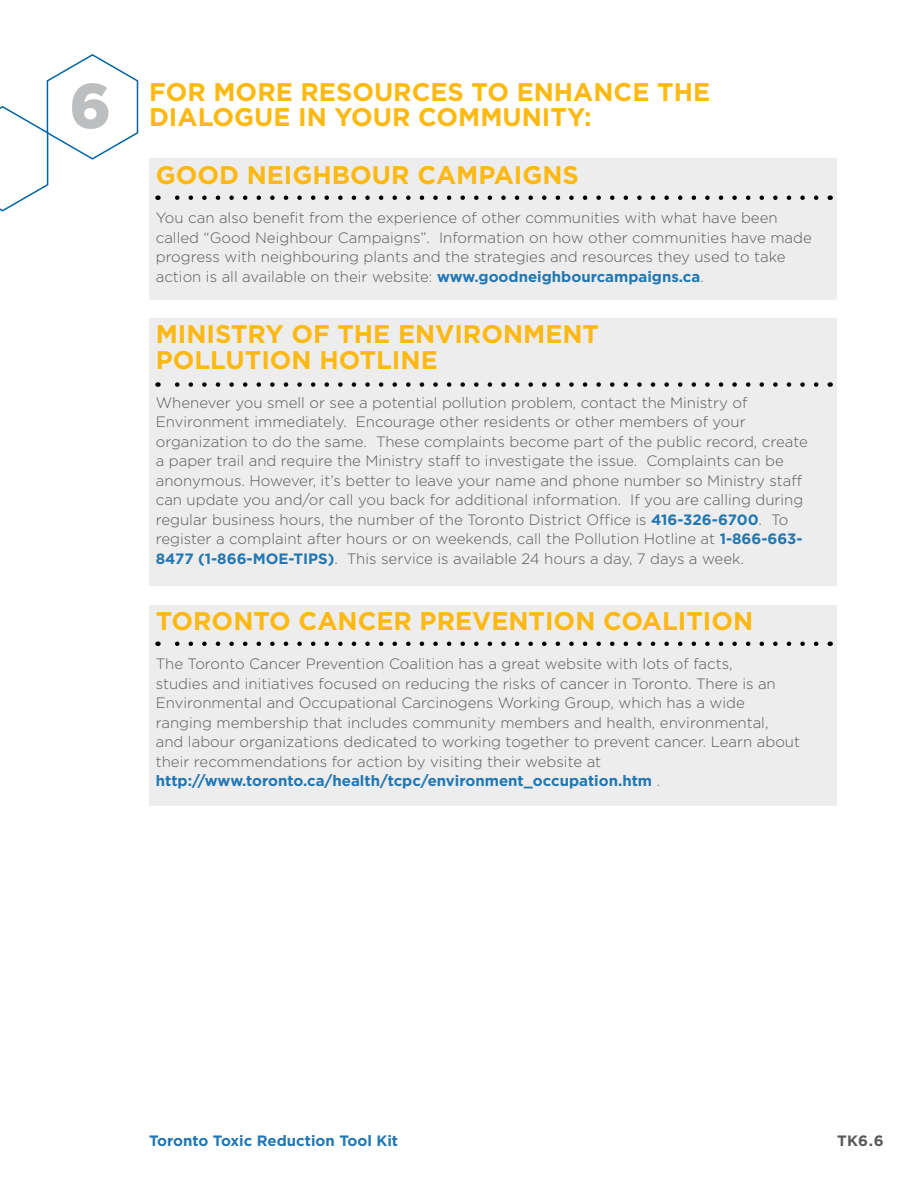
<style>
.page{position:relative;width:918px;height:1188px;background:#fff}
.page>*{position:absolute;margin:0;border:0;box-sizing:border-box;transform-origin:0 0}
.t1{font:900 63px "Gotham";color:#bcbec0}
.t2{font:700 25.5px/25.5px "Gotham";color:#fdb913}
.t3{font:300 15px/19.5px "Gotham";color:#58595b}
.t4{font:700 15px "Gotham";letter-spacing:-.01em;color:#2177b2}
.t5{font:700 15px "Gotham";color:#58595b}
.s1{font-weight:700;color:#2177b2}
</style>
<div class="page">
<svg style="left:0;top:54px;width:139px;height:158px"></svg>
<div style="left:149px;top:159px;width:688px;height:141px;background:#ededee"></div>
<div style="left:149px;top:605px;width:688px;height:201px;background:#ededee"></div>
<div style="left:149px;top:318px;width:688px;height:267px;background:#ededee"></div>
<svg style="left:175px;top:195px;width:641px;height:5px"></svg>
<svg style="left:175px;top:382px;width:641px;height:5px"></svg>
<svg style="left:175px;top:642px;width:641px;height:4px"></svg>
<h1 class="t1" style="left:69px;top:69px;width:43px">6</h1>
<h2 class="t2" style="left:149px;top:78px;width:563px">FOR MORE RESOURCES TO ENHANCE THE</h2>
<h2 class="t2" style="left:149px;top:104px;width:444px">DIALOGUE I N YOUR COMMUNITY:</h2>
<h2 class="t2" style="left:156px;top:162px;width:425px">GOOD NEIGHBOUR CAMPAIGNS</h2>
<p class="t3" style="left:156px;top:208px;width:658px">You can also benefit from the experience of other communities with what have been called “Good Neighbour Campaigns”. Information on how other communities have made progress with neighbouring plants and the strategies and resources they used to take action is all available on their website: <span class="s1">WWW.GOODNEIGHBOURCAMPAIGNS.CA</span>.</p>
<h2 class="t2" style="left:156px;top:321px;width:439px;text-indent:136px">OF THE ENVIRONMENT<br>POLLUTION HOTLI NE</h2>
<p class="t3" style="left:156px;top:392px;width:654px">Whenever you smell or see a potential pollution problem, contact the Ministry of Environment immediately. Encourage other residents or other members of your organization to do the same. These complaints become part of the public record, create a paper trail and require the Ministry staff to investigate the issue. Complaints can be anonymous. However, it’s better to leave your name and phone number so Ministry staff can update you and/or call you back for additional information. If you are calling during regular business hours, the number of the Toronto District Office is <span class="s1">416-326-6700</span>. To register a complaint after hours or on weekends, call the Pollution Hotline at <span class="s1">1-866-663- 8477 (1-866-MOE</span></p>
<h2 class="t2" style="left:156px;top:321px;width:94px">MINISTRY</h2>
<p class="t3" style="left:289px;top:548px;width:457px"><span class="s1">-TIPS)</span>. This service is available 24 hours a day, 7 days a week.</p>
<h2 class="t2" style="left:156px;top:608px;width:599px">TORONTO CANCER PREVENTION COALITION</h2>
<p class="t3" style="left:156px;top:654px;width:646px">The Toronto Cancer Prevention Coalition has a great website with lots of facts,<br>studies and initiatives focused on reducing the risks of cancer in Toronto. There is an Environmental and Occupational Carcinogens Working Group, which has a wide ranging membership that includes community members and health, environmental,<br>and labour organizations dedicated to working together to prevent cancer. Learn about their recommendations for action by visiting their website at <span class="s1">HTTP://WWW.TORONTO.CA/HEALTH/TCPC/ENVIRONMENT_OCCUPATION.HTM</span> .</p>
<p class="t4" style="left:149px;top:1132px;width:251px">TORONTO TOXIC REDUCTION TOOL KIT</p>
<p class="t5" style="left:837px;top:1132px;width:48px">TK6.6</p>
</div>
